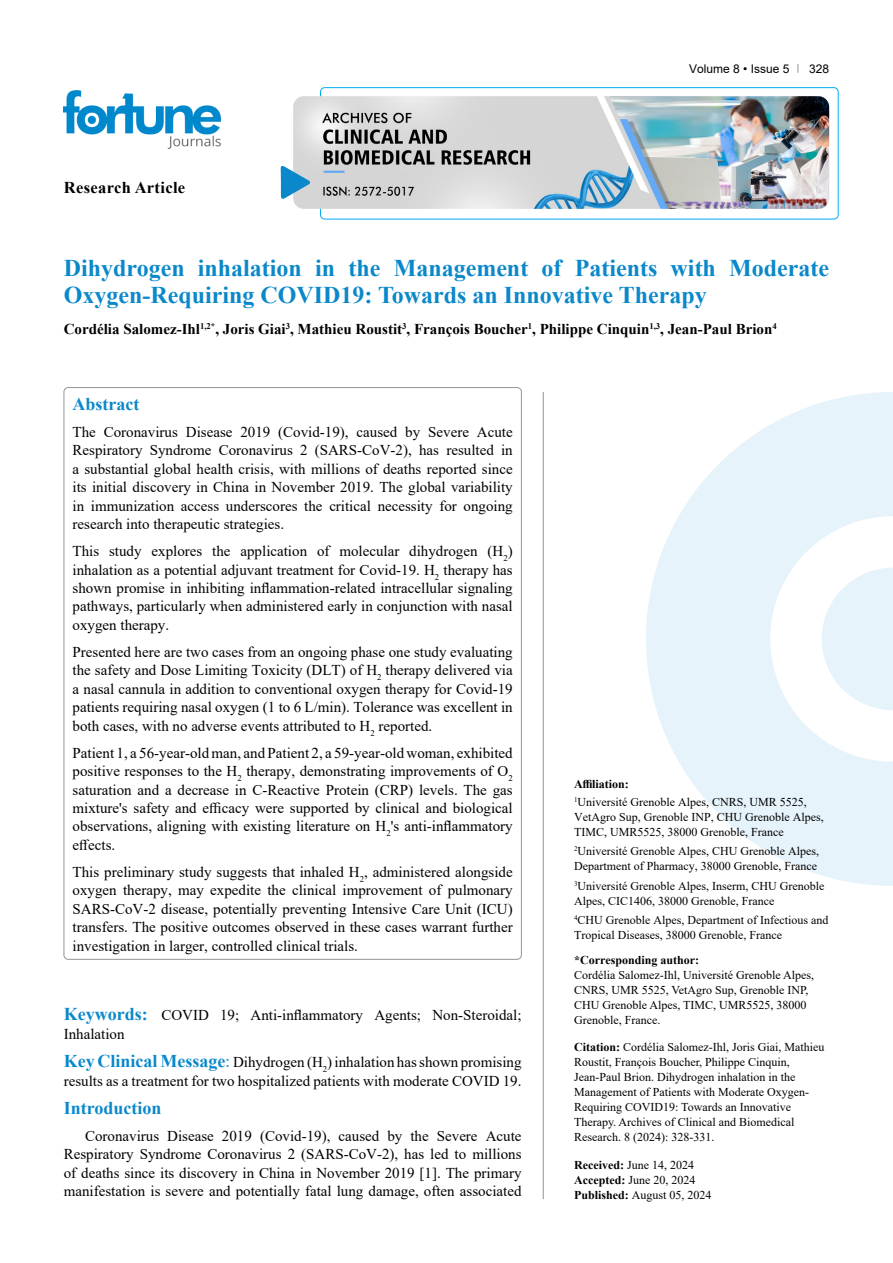
<style>
.page{position:relative;width:893px;height:1263px;background:#fff}
.page>*{position:absolute;margin:0;border:0;box-sizing:border-box;transform-origin:0 0}
.t1{font:700 24px/27px "Times New Roman";color:#0a88ca}
.t2{font:700 18px "Times New Roman";color:#0a88ca}
.t3{font:700 16.5px "Times New Roman";letter-spacing:.02em;color:#000}
.t4{font:15px/18.5px "Times New Roman";color:#000;text-align:justify}
.t5{font:700 15px "Times New Roman";color:#000}
.t6{font:12px/15px "Times New Roman";color:#000}
.t7{font:700 12px "Times New Roman";color:#000}
.t8{font:12px "Arial";color:#000}
.s1{font-weight:700;font-size:18px;color:#0a88ca}
.s2{font-size:18px;color:#0a88ca}
.s3{font-weight:700}
</style>
<div class="page">
<div style="left:320px;top:87px;width:518px;height:132px;border:1px solid #00aeef;border-radius:4px"></div>
<img style="left:64px;top:90px;width:157px;height:59px">
<img style="left:293px;top:96px;width:536px;height:113px">
<svg style="left:281px;top:166px;width:29px;height:33px"></svg>
<hr style="left:543px;top:392px;width:1px;height:807px;background:#939598">
<svg style="left:646px;top:392px;width:247px;height:494px;fill:#e6f3fa"></svg>
<svg style="left:822px;top:568px;width:71px;height:142px"></svg>
<p class="t3" style="left:64px;top:175px;width:123px">Research Article</p>
<p class="t8" style="left:689px;top:60px;width:102px">Volume 8 • Issue 5</p>
<p class="t8" style="left:809px;top:60px;width:22px">328</p>
<h1 class="t1" style="left:64px;top:254px;width:767px">Dihydrogen inhalation in the Management of Patients with Moderate<br>Oxygen-Requiring COVID19: Towards an Innovative Therapy</h1>
<p class="t5" style="left:64px;top:318px;width:714px">Cordélia Salomez-Ihl<sup>1,2*</sup>, Joris Giai<sup>3</sup>, Mathieu Roustit<sup>3</sup>, François Boucher<sup>1</sup>, Philippe Cinquin<sup>1,3</sup>, Jean-Paul Brion<sup>4</sup></p>
<p class="t2" style="left:73px;top:391px;width:68px">Abstract</p>
<p class="t4" style="left:73px;top:422px;width:442px">The Coronavirus Disease 2019 (Covid-19), caused by Severe Acute Respiratory Syndrome Coronavirus 2 (SARS-CoV-2), has resulted in a substantial global health crisis, with millions of deaths reported since its initial discovery in China in November 2019. The global variability in immunization access underscores the critical necessity for ongoing research into therapeutic strategies.</p>
<p class="t4" style="left:73px;top:541px;width:442px">This study explores the application of molecular dihydrogen (H<sub>2</sub>) inhalation as a potential adjuvant treatment for Covid-19. H<sub>2</sub> therapy has shown promise in inhibiting inflammation-related intracellular signaling pathways, particularly when administered early in conjunction with nasal oxygen therapy.</p>
<p class="t4" style="left:73px;top:642px;width:442px">Presented here are two cases from an ongoing phase one study evaluating the safety and Dose Limiting Toxicity (DLT) of H<sub>2</sub> therapy delivered via a nasal cannula in addition to conventional oxygen therapy for Covid-19 patients requiring nasal oxygen (1 to 6 L/min). Tolerance was excellent in both cases, with no adverse events attributed to H<sub>2</sub> reported.</p>
<p class="t4" style="left:73px;top:743px;width:442px">Patient 1, a 56-year-old man, and Patient 2, a 59-year-old woman, exhibited positive responses to the H<sub>2</sub> therapy, demonstrating improvements of O<sub>2 </sub>saturation and a decrease in C-Reactive Protein (CRP) levels. The gas mixture's safety and efficacy were supported by clinical and biological observations, aligning with existing literature on H<sub>2</sub>'s anti-inflammatory effects.</p>
<p class="t4" style="left:73px;top:862px;width:442px">This preliminary study suggests that inhaled H<sub>2</sub>, administered alongside oxygen therapy, may expedite the clinical improvement of pulmonary SARS-CoV-2 disease, potentially preventing Intensive Care Unit (ICU) transfers. The positive outcomes observed in these cases warrant further investigation in larger, controlled clinical trials.</p>
<p class="t4" style="left:64px;top:1005px;width:459px"><span class="s1">Keywords:</span> COVID 19; Anti-inflammatory Agents; Non-Steroidal;<br>Inhalation</p>
<p class="t4" style="left:64px;top:1052px;width:459px"><span class="s1">Key Clinical Message</span><span class="s2">:</span> Dihydrogen (H<sub>2</sub>) inhalation has shown promising results as a treatment for two hospitalized patients with moderate COVID 19.</p>
<p class="t2" style="left:64px;top:1095px;width:99px">Introduction</p>
<p class="t4" style="left:64px;top:1126px;width:459px;text-indent:21px">Coronavirus Disease 2019 (Covid-19), caused by the Severe Acute Respiratory Syndrome Coronavirus 2 (SARS-CoV-2), has led to millions of deaths since its discovery in China in November 2019 [1]. The primary manifestation is severe and potentially fatal lung damage, often associated</p>
<p class="t6" style="left:574px;top:775px;width:234px;line-height:18px"><span class="s3">Affiliation:<br></span><sup>1</sup>Université Grenoble Alpes, CNRS, UMR 5525,</p>
<p class="t6" style="left:574px;top:809px;width:251px">VetAgro Sup, Grenoble INP, CHU Grenoble Alpes,<br>TIMC, UMR5525, 38000 Grenoble, France</p>
<p class="t6" style="left:574px;top:843px;width:247px"><sup>2</sup>Université Grenoble Alpes, CHU Grenoble Alpes,<br>Department of Pharmacy, 38000 Grenoble, France</p>
<p class="t6" style="left:574px;top:878px;width:252px"><sup>3</sup>Université Grenoble Alpes, Inserm, CHU Grenoble<br>Alpes, CIC1406, 38000 Grenoble, France</p>
<p class="t6" style="left:574px;top:912px;width:256px"><sup>4</sup>CHU Grenoble Alpes, Department of Infectious and<br>Tropical Diseases, 38000 Grenoble, France</p>
<p class="t7" style="left:574px;top:951px;width:127px">*Corresponding author:</p>
<p class="t6" style="left:574px;top:967px;width:241px">Cordélia Salomez-Ihl, Université Grenoble Alpes, CNRS, UMR 5525, VetAgro Sup, Grenoble INP, CHU Grenoble Alpes, TIMC, UMR5525, 38000<br>Grenoble, France.</p>
<p class="t6" style="left:574px;top:1039px;width:252px"><span class="s3">Citation:</span> Cordélia Salomez-Ihl, Joris Giai, Mathieu Roustit, François Boucher, Philippe Cinquin, Jean-Paul Brion. Dihydrogen inhalation in the Management of Patients with Moderate Oxygen-Requiring COVID19: Towards an Innovative Therapy. Archives of Clinical and Biomedical Research. 8 (2024): 328-331.</p>
<p class="t6" style="left:574px;top:1157px;width:139px"><span class="s3">Received:</span> June 14, 2024<br><span class="s3">Accepted:</span> June 20, 2024<br><span class="s3">Published:</span> August 05, 2024</p>
</div>
